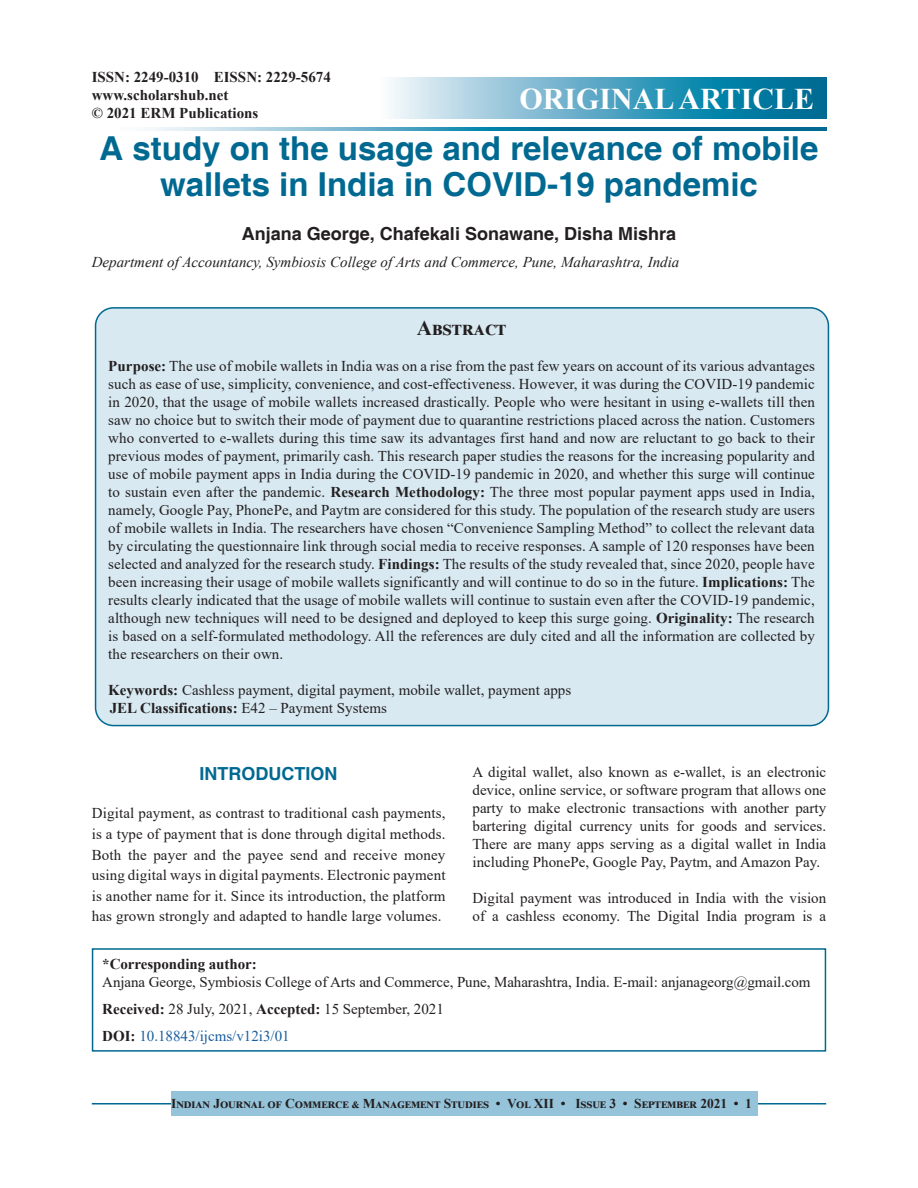
<style>
.page{position:relative;width:918px;height:1188px;background:#fff}
.page>*{position:absolute;margin:0;border:0;box-sizing:border-box;transform-origin:0 0}
.AT{font:700 33px/36px "Helvetica";color:#006991;text-align:center}
.AH{font:700 30px "Times New Roman";color:#fff}
.ABSH{font:700 21px "Times New Roman";color:#231f20}
.AU{font:700 18px "Helvetica";color:#231f20}
.t1{font:700 18px "Helvetica";color:#006991}
.ABS{font:15px/18px "Times New Roman";letter-spacing:.005em;color:#231f20;text-align:justify}
.TX{font:15px/18px "Times New Roman";color:#231f20;text-align:justify}
.ADD{font:15px/18px "Times New Roman";letter-spacing:-.005em;color:#231f20}
.KWD{font:15px/18px "Times New Roman";color:#231f20}
.AFF{font:italic 15px "Times New Roman";color:#231f20}
.TX-2{font:700 15px "Times New Roman";color:#231f20}
.HIS{font:15px "Times New Roman";color:#231f20}
.HIS-2{font:15px "Times New Roman";color:#175d9e}
.t2{font:700 13.5px "Times New Roman";color:#231f20}
.s1{font-weight:700}
.s2{font-weight:700;color:#231f20}
</style>
<div class="page">
<hr style="left:92px;top:1103px;width:734px;height:2px;background:#006991">
<div style="left:171px;top:1092px;width:587px;height:24px;background:#94c3da"></div>
<div style="left:92px;top:948px;width:734px;height:104px;border:2px solid #006991"></div>
<div style="left:96px;top:308px;width:732px;height:418px;background:#d8e9f1;border-radius:18px"></div>
<div style="left:95px;top:307px;width:734px;height:419px;border:2px solid #006991;border-radius:18px"></div>
<svg style="left:147px;top:127px;width:679px;height:3px;background:#4596b5"></svg>
<svg style="left:391px;top:78px;width:435px;height:40px;background:#59a7c3"></svg>
<p class="TX-2" style="left:92px;top:66px;width:241px">ISSN: 2249-0310 EISSN: 2229-5674</p>
<p class="TX-2" style="left:92px;top:84px;width:138px">www.scholarshub.net</p>
<p class="TX-2" style="left:92px;top:102px;width:168px">© 2021 ERM Publications</p>
<p class="AH" style="left:519px;top:77px;width:296px">ORIGINAL ARTICLE</p>
<p class="AT" style="left:100px;top:132px;width:720px">A study on the usage and relevance of mobile wallets in India in COVID-19 pandemic</p>
<p class="AU" style="left:242px;top:222px;width:436px">Anjana George, Chafekali Sonawane, Disha Mishra</p>
<p class="AFF" style="left:92px;top:251px;width:589px">Department of Accountancy, Symbiosis College of Arts and Commerce, Pune, Maharashtra, India</p>
<p class="ABSH" style="left:417px;top:313px;width:91px">Abstract</p>
<p class="ABS" style="left:108px;top:356px;width:708px"><span class="s1">Purpose:</span> The use of mobile wallets in India was on a rise from the past few years on account of its various advantages such as ease of use, simplicity, convenience, and cost-effectiveness. However, it was during the COVID-19 pandemic in 2020, that the usage of mobile wallets increased drastically. People who were hesitant in using e-wallets till then saw no choice but to switch their mode of payment due to quarantine restrictions placed across the nation. Customers who converted to e-wallets during this time saw its advantages first hand and now are reluctant to go back to their previous modes of payment, primarily cash. This research paper studies the reasons for the increasing popularity and use of mobile payment apps in India during the COVID-19 pandemic in 2020, and whether this surge will continue to sustain even after the pandemic. <span class="s1">Research Methodology:</span> The three most popular payment apps used in India, namely, Google Pay, PhonePe, and Paytm are considered for this study. The population of the research study are users of mobile wallets in India. The researchers have chosen “Convenience Sampling Method” to collect the relevant data by circulating the questionnaire link through social media to receive responses. A sample of 120 responses have been selected and analyzed for the research study. <span class="s1">Findings:</span> The results of the study revealed that, since 2020, people have been increasing their usage of mobile wallets significantly and will continue to do so in the future. <span class="s1">Implications:</span> The results clearly indicated that the usage of mobile wallets will continue to sustain even after the COVID-19 pandemic, although new techniques will need to be designed and deployed to keep this surge going. <span class="s1">Originality:</span> The research is based on a self-formulated methodology. All the references are duly cited and all the information are collected by the researchers on their own.</p>
<p class="KWD" style="left:108px;top:680px;width:464px"><span class="s1">Keywords:</span> Cashless payment, digital payment, mobile wallet, payment apps<br><span class="s1">JEL Classifications:</span> E42 – Payment Systems</p>
<h1 class="t1" style="left:200px;top:763px;width:139px">INTRODUCTION</h1>
<p class="TX" style="left:92px;top:803px;width:355px;line-height:20.5px">Digital payment, as contrast to traditional cash payments, is a type of payment that is done through digital methods.<br>Both the payer and the payee send and receive money using digital ways in digital payments. Electronic payment is another name for it. Since its introduction, the platform has grown strongly and adapted to handle large volumes.</p>
<p class="TX" style="left:472px;top:763px;width:355px">A digital wallet, also known as e-wallet, is an electronic device, online service, or software program that allows one party to make electronic transactions with another party bartering digital currency units for goods and services.<br>There are many apps serving as a digital wallet in India including PhonePe, Google Pay, Paytm, and Amazon Pay.</p>
<p class="TX" style="left:472px;top:889px;width:355px">Digital payment was introduced in India with the vision of a cashless economy. The Digital India program is a</p>
<p class="ADD" style="left:102px;top:955px;width:710px"><span class="s1">*Corresponding author:<br></span>Anjana George, Symbiosis College of Arts and Commerce, Pune, Maharashtra, India. E-mail: anjanageorg@gmail.com</p>
<p class="HIS" style="left:102px;top:999px;width:343px"><span class="s1">Received:</span> 28 July, 2021, <span class="s1">Accepted:</span> 15 September, 2021</p>
<p class="HIS-2" style="left:102px;top:1026px;width:189px"><span class="s2">DOI:</span> 10.18843/ijcms/v12i3/01</p>
<p class="t2" style="left:171px;top:1094px;width:582px">Indian Journal of Commerce &amp; Management Studies • Vol XII • Issue 3 • September 2021 • 1</p>
</div>
